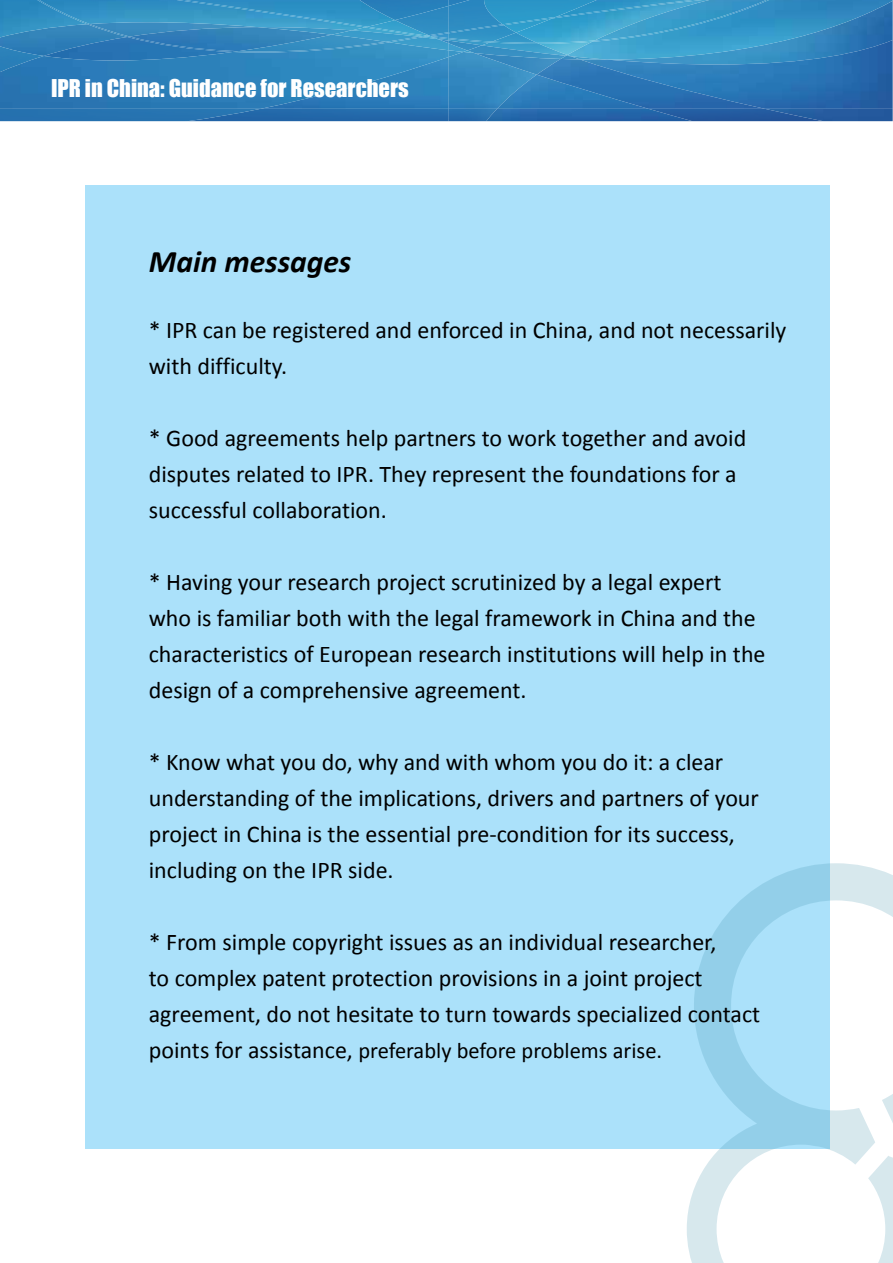
<style>
.page{position:relative;width:893px;height:1263px;background:#fff}
.page>*{position:absolute;margin:0;border:0;box-sizing:border-box;transform-origin:0 0}
.t1{font:italic 700 31.5px "Calibri";color:#000}
.t2{font:24px/36px "Calibri";color:#000}
.t3{font:22.5px "Calibri";color:#000}
.t4{font:22.5px "Impact";color:#fff}
.s1{font-size:24px}
</style>
<div class="page">
<img style="left:0;top:37px;width:44px;height:5px">
<img style="left:0;top:0;width:177px;height:37px">
<img style="left:537px;top:24px;width:30px;height:16px">
<img style="left:567px;top:0;width:326px;height:40px">
<div style="left:260px;top:109px;width:226px;height:12px;background:#2369aa"></div>
<img style="left:44px;top:27px;width:213px;height:15px">
<img style="left:448px;top:53px;width:49px;height:56px">
<img style="left:486px;top:109px;width:407px;height:12px">
<img style="left:497px;top:40px;width:396px;height:69px">
<img style="left:257px;top:27px;width:95px;height:8px">
<img style="left:580px;top:56px;width:27px;height:3px">
<img style="left:177px;top:0;width:191px;height:27px">
<img style="left:537px;top:40px;width:58px;height:4px">
<img style="left:592px;top:0;width:177px;height:42px">
<img style="left:87px;top:24px;width:43px;height:13px">
<img style="left:37px;top:0;width:53px;height:24px">
<img style="left:127px;top:37px;width:112px;height:5px">
<img style="left:597px;top:0;width:105px;height:18px">
<img style="left:0;top:109px;width:260px;height:12px">
<img style="left:0;top:42px;width:448px;height:67px">
<img style="left:448px;top:52px;width:15px;height:5px">
<img style="left:390px;top:42px;width:58px;height:8px">
<img style="left:448px;top:51px;width:19px;height:1px">
<img style="left:352px;top:27px;width:13px;height:3px">
<img style="left:368px;top:20px;width:27px;height:7px">
<img style="left:239px;top:35px;width:93px;height:7px">
<img style="left:332px;top:30px;width:87px;height:12px">
<img style="left:365px;top:27px;width:54px;height:9px">
<img style="left:516px;top:25px;width:36px;height:8px">
<img style="left:503px;top:0;width:94px;height:24px">
<img style="left:233px;top:42px;width:157px;height:11px">
<img style="left:386px;top:37px;width:33px;height:5px">
<img style="left:503px;top:17px;width:53px;height:8px">
<img style="left:490px;top:42px;width:77px;height:13px">
<img style="left:516px;top:33px;width:21px;height:9px">
<img style="left:474px;top:59px;width:63px;height:16px">
<img style="left:649px;top:109px;width:174px;height:12px">
<img style="left:537px;top:59px;width:228px;height:50px">
<img style="left:467px;top:45px;width:99px;height:14px">
<img style="left:561px;top:56px;width:19px;height:3px">
<img style="left:490px;top:42px;width:49px;height:2px">
<img style="left:360px;top:0;width:88px;height:20px">
<img style="left:482px;top:42px;width:8px;height:3px">
<img style="left:448px;top:25px;width:68px;height:17px">
<img style="left:448px;top:41px;width:34px;height:10px">
<img style="left:395px;top:6px;width:53px;height:29px">
<img style="left:448px;top:0;width:55px;height:24px">
<img style="left:429px;top:32px;width:19px;height:3px">
<img style="left:448px;top:24px;width:56px;height:9px">
<svg style="left:419px;top:35px;width:29px;height:8px"></svg>
<div style="left:85px;top:185px;width:744px;height:963px;background:#abe1fa"></div>
<svg style="left:687px;top:863px;width:206px;height:400px"></svg>
<p class="t4" style="left:51px;top:70px;width:359px">IPR in China: Guidance for Researchers</p>
<h1 class="t1" style="left:149px;top:242px;width:204px">Main messages</h1>
<p class="t2" style="left:149px;top:311px;width:639px">* IPR can be registered and enforced in China, and not necessarily with difficulty.</p>
<p class="t2" style="left:149px;top:419px;width:599px">* Good agreements help partners to work together and avoid disputes related to IPR. They represent the foundations for a successful collaboration.</p>
<p class="t2" style="left:149px;top:563px;width:618px">* Having your research project scrutinized by a legal expert who is familiar both with the legal framework in China and the characteristics of European research institutions will help in the design of a comprehensive agreement.</p>
<p class="t2" style="left:149px;top:743px;width:612px">* Know what you do, why and with whom you do it: a clear understanding of the implications, drivers and partners of your project in China is the essential pre-condition for its success, including on the IPR side.</p>
<p class="t2" style="left:149px;top:923px;width:613px">* From simple copyright issues as an individual researcher,<br>to complex patent protection provisions in a joint project agreement, do not hesitate to turn towards specialized contact</p>
<p class="t3" style="left:149px;top:1036px;width:515px"><span class="s1">points for assistance,</span> preferably before problems arise.</p>
</div>
